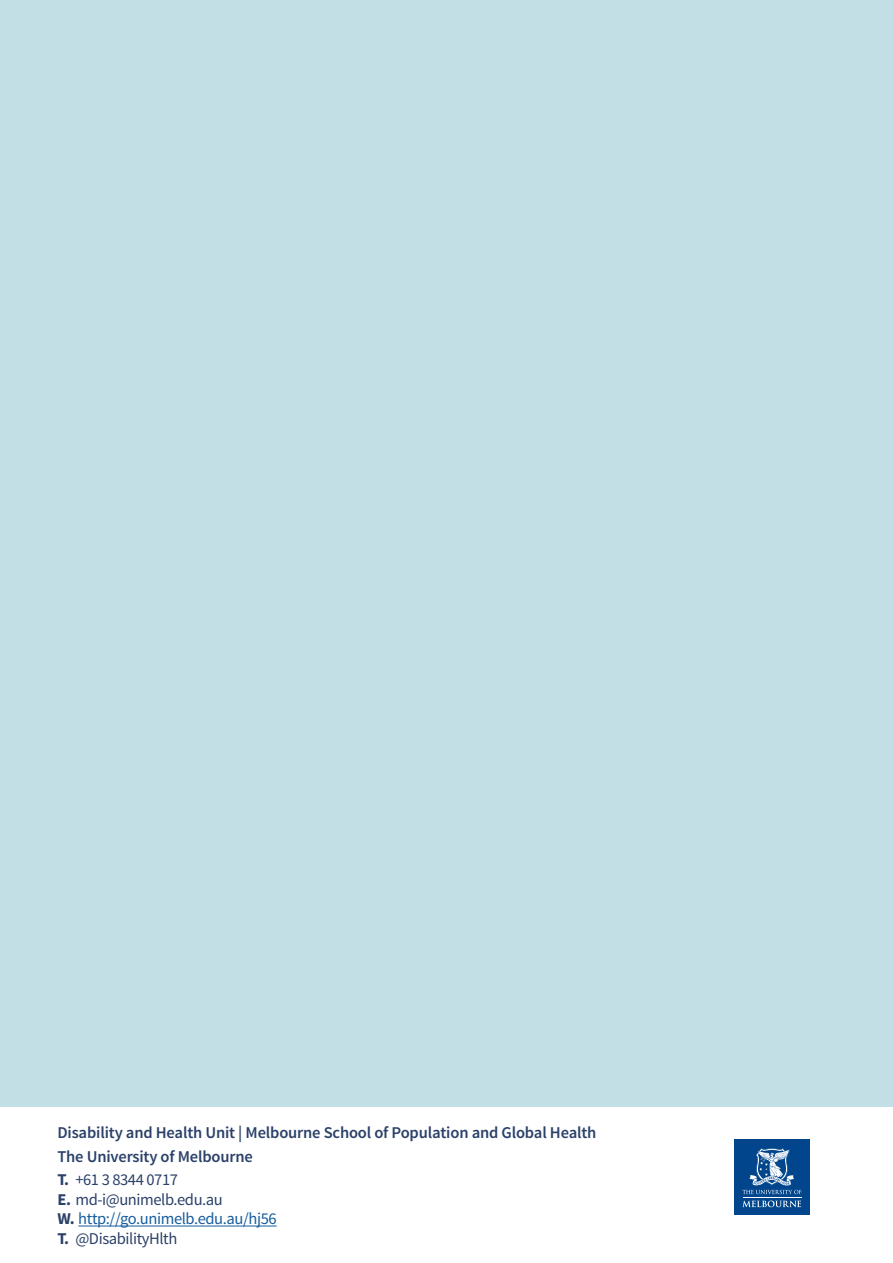
<style>
.page{position:relative;width:893px;height:1263px;background:#fff}
.page>*{position:absolute;margin:0;border:0;box-sizing:border-box;transform-origin:0 0}
.BODY_TEXT{font:600 16.5px "Source Sans Pro";letter-spacing:-.01em;color:#2b4169}
.BODY_TEXT-2{font:16.5px "Source Sans Pro";letter-spacing:-.025em;color:#2b4169}
.BODY_TEXT-3{font:16.5px "Source Sans Pro";letter-spacing:-.025em;color:#175d9e}
.s1{font-weight:700}
.s2{font-weight:700;color:#2b4169}
</style>
<div class="page">
<div style="left:0;top:0;width:893px;height:1106px;background:#c2dfe6"></div>
<hr style="left:78px;top:1225px;width:199px;height:1px;background:#175d9e">
<div style="left:734px;top:1140px;width:76px;height:75px;background:#01468c"></div>
<hr style="left:743px;top:1197px;width:58px;height:1px;background:#fff">
<svg style="left:742px;top:1200px;width:59px;height:7px"></svg>
<svg style="left:742px;top:1148px;width:59px;height:46px"></svg>
<p class="BODY_TEXT" style="left:57px;top:1122px;width:541px">Disability and Health Unit | Melbourne School of Population and Global Health</p>
<p class="BODY_TEXT" style="left:57px;top:1146px;width:197px">The University of Melbourne</p>
<p class="BODY_TEXT-2" style="left:57px;top:1170px;width:122px"><span class="s1">T.</span> +61 3 8344 0717</p>
<p class="BODY_TEXT-2" style="left:57px;top:1189px;width:167px"><span class="s1">E.</span> md-i@unimelb.edu.au</p>
<p class="BODY_TEXT-3" style="left:57px;top:1209px;width:221px"><span class="s2">W.</span> http://go.unimelb.edu.au/hj56</p>
<p class="BODY_TEXT-2" style="left:57px;top:1228px;width:122px"><span class="s1">T.</span> @DisabilityHlth</p>
</div>
